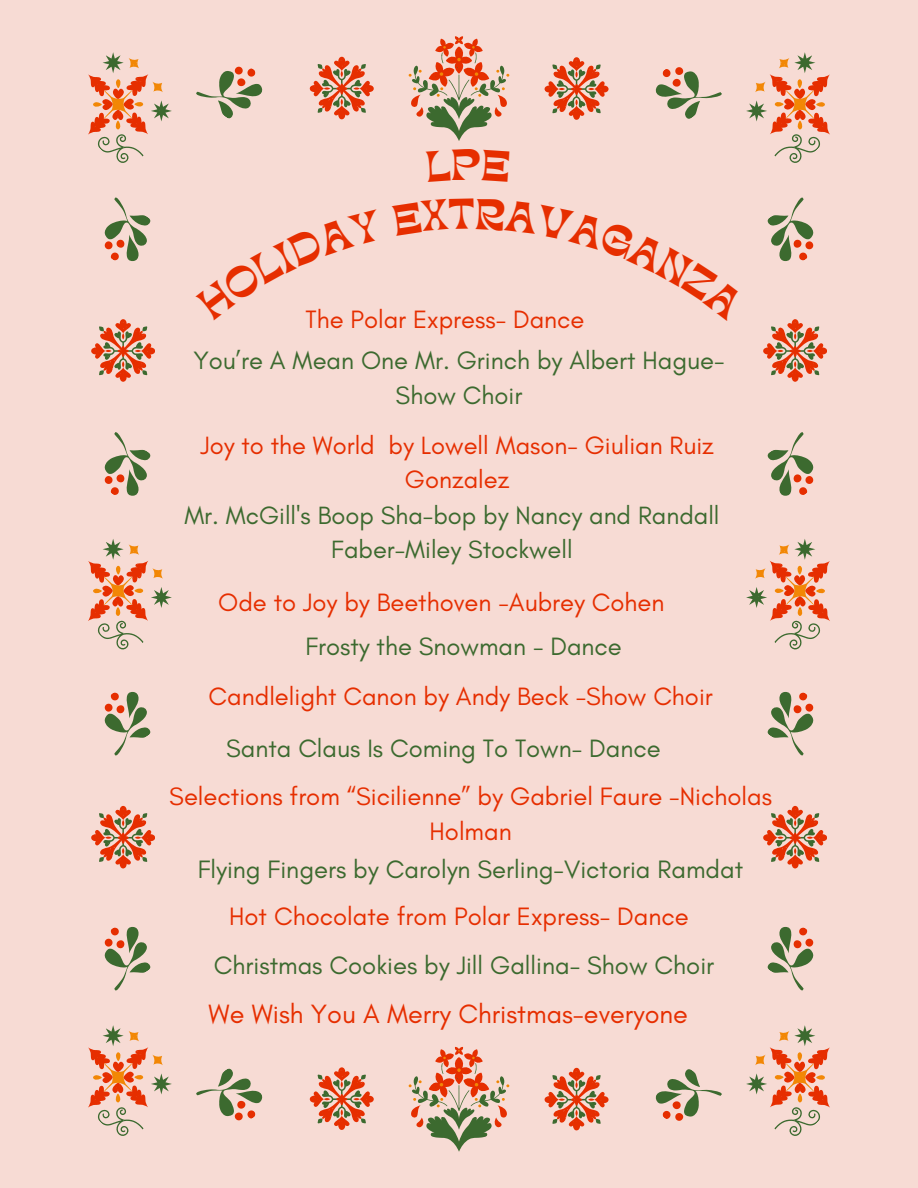
<style>
.page{position:relative;width:918px;height:1188px;background:#f7dbd4}
.page>*{position:absolute;margin:0;border:0;box-sizing:border-box;transform-origin:0 0}
.t1{font:30.3px "TANKINDRED Display";color:#e62e00}
.t2{font:27px "Glacial Indifference";color:#e62e00}
.t3{font:25.65px/34.8px "Glacial Indifference";color:#e62e00;text-align:center}
.t4{font:25.65px "Glacial Indifference";color:#3c6a2f}
.t5{font:25.5px/34.8px "Glacial Indifference";color:#3c6a2f;text-align:center}
.t6{font:25.5px/34.8px "Glacial Indifference";color:#e62e00;text-align:center}
</style>
<div class="page">
<svg style="left:88px;top:52px;width:84px;height:111px"></svg>
<svg style="left:88px;top:539px;width:84px;height:111px"></svg>
<svg style="left:91px;top:319px;width:64px;height:63px"></svg>
<svg style="left:91px;top:806px;width:64px;height:63px"></svg>
<svg style="left:104px;top:197px;width:47px;height:65px"></svg>
<svg style="left:104px;top:432px;width:47px;height:64px"></svg>
<svg style="left:104px;top:926px;width:47px;height:65px"></svg>
<svg style="left:104px;top:691px;width:47px;height:65px"></svg>
<svg style="left:746px;top:52px;width:84px;height:111px"></svg>
<svg style="left:88px;top:1025px;width:84px;height:111px"></svg>
<svg style="left:746px;top:1025px;width:84px;height:111px"></svg>
<svg style="left:746px;top:539px;width:84px;height:111px"></svg>
<svg style="left:763px;top:319px;width:64px;height:63px"></svg>
<svg style="left:763px;top:806px;width:64px;height:63px"></svg>
<svg style="left:767px;top:197px;width:47px;height:65px"></svg>
<svg style="left:767px;top:432px;width:47px;height:64px"></svg>
<svg style="left:767px;top:926px;width:47px;height:65px"></svg>
<svg style="left:767px;top:691px;width:47px;height:65px"></svg>
<svg style="left:409px;top:36px;width:100px;height:105px"></svg>
<svg style="left:309px;top:57px;width:65px;height:63px"></svg>
<svg style="left:544px;top:57px;width:64px;height:63px"></svg>
<svg style="left:196px;top:66px;width:67px;height:53px"></svg>
<svg style="left:655px;top:67px;width:67px;height:52px"></svg>
<svg style="left:409px;top:1047px;width:100px;height:104px"></svg>
<svg style="left:309px;top:1067px;width:65px;height:63px"></svg>
<svg style="left:544px;top:1068px;width:64px;height:63px"></svg>
<svg style="left:196px;top:1068px;width:67px;height:53px"></svg>
<svg style="left:655px;top:1069px;width:67px;height:52px"></svg>
<p class="t1" style="left:451px;top:147px;width:31px">P</p>
<p class="t6" style="left:305px;top:301px;width:281px">The Polar Express- Dance</p>
<p class="t5" style="left:193px;top:342px;width:533px">You’re A Mean One Mr. Grinch by Albert Hague-<br>Show Choir</p>
<p class="t6" style="left:200px;top:427px;width:515px">Joy to the World by Lowell Mason- Giulian Ruiz<br>Gonzalez</p>
<p class="t5" style="left:184px;top:497px;width:537px">Mr. McGill's Boop Sha-bop by Nancy and Randall<br>Faber-Miley Stockwell</p>
<p class="t6" style="left:218px;top:584px;width:448px">Ode to Joy by Beethoven -Aubrey Cohen</p>
<p class="t5" style="left:305px;top:628px;width:318px">Frosty the Snowman - Dance</p>
<p class="t6" style="left:209px;top:678px;width:506px">Candlelight Canon by Andy Beck -Show Choir</p>
<p class="t5" style="left:226px;top:731px;width:436px">Santa Claus Is Coming To Town- Dance</p>
<p class="t3" style="left:169px;top:779px;width:604px">Selections from “Sicilienne” by Gabriel Faure -Nicholas<br>Holman</p>
<p class="t4" style="left:198px;top:854px;width:547px">Flying Fingers by Carolyn Serling-Victoria Ramdat</p>
<p class="t3" style="left:229px;top:899px;width:461px">Hot Chocolate from Polar Express- Dance</p>
<p class="t4" style="left:214px;top:950px;width:502px">Christmas Cookies by Jill Gallina- Show Choir</p>
<p class="t2" style="left:209px;top:997px;width:481px">We Wish You A Merry Christmas-everyone</p>
</div>
